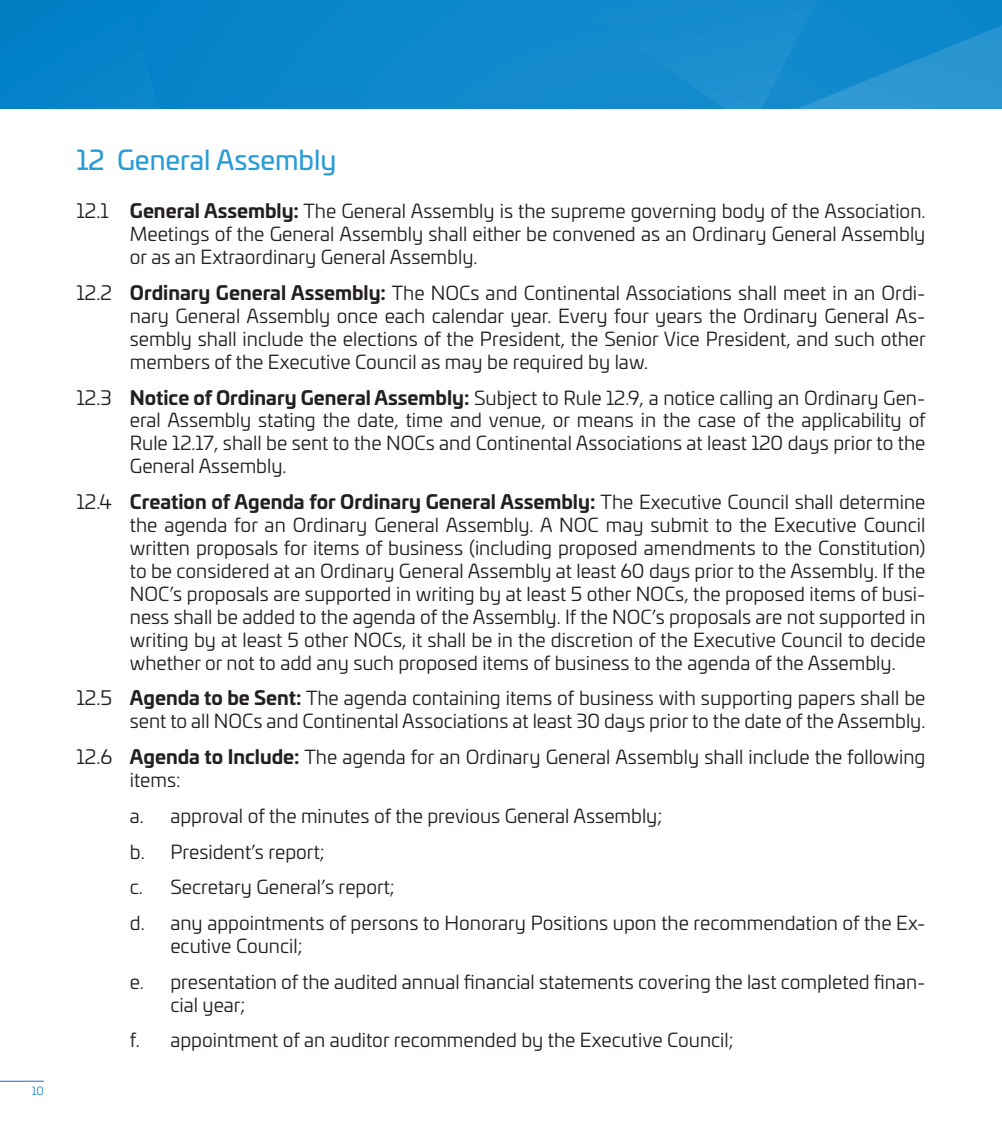
<style>
.page{position:relative;width:1002px;height:1129px;background:#fff}
.page>*{position:absolute;margin:0;border:0;box-sizing:border-box;transform-origin:0 0}
.t1{font:27px "Univia Pro";color:#289cd5}
.t2{font:19.12px/22.9px "Univia Pro";color:#231f20;text-align:justify}
.t3{font:11.25px "Univia Pro";color:#1d87c4}
.s1{font-size:19.8px}
.s2{font-weight:700}
</style>
<div class="page">
<hr style="left:0;top:1081px;width:44px;height:1px;background:#1d87c4">
<img style="left:0;top:0;width:1001px;height:108px">
<p class="t3" style="left:32px;top:1082px;width:14px">10</p>
<p class="t1" style="left:77px;top:140px;width:261px">12 General Assembly</p>
<p class="t2" style="left:130px;top:199px;width:797px;text-indent:-53px"><span class="s1">12.1</span> <span class="s2">General Assembly:</span> The General Assembly is the supreme governing body of the Association.<br>Meetings of the General Assembly shall either be convened as an Ordinary General Assembly or as an Extraordinary General Assembly.</p>
<p class="t2" style="left:130px;top:281px;width:797px;text-indent:-53px"><span class="s1">12.2</span> <span class="s2">Ordinary General Assembly:</span> The NOCs and Continental Associations shall meet in an Ordi&shy;nary General Assembly once each calendar year. Every four years the Ordinary General As&shy;sembly shall include the elections of the President, the Senior Vice President, and such other members of the Executive Council as may be required by law.</p>
<p class="t2" style="left:130px;top:385px;width:797px;text-indent:-53px"><span class="s1">12.3</span> <span class="s2">Notice of Ordinary General Assembly:</span> Subject to Rule 12.9, a notice calling an Ordinary Gen&shy;eral Assembly stating the date, time and venue, or means in the case of the applicability of Rule 12.17, shall be sent to the NOCs and Continental Associations at least 120 days prior to the General Assembly.</p>
<p class="t2" style="left:130px;top:490px;width:797px;text-indent:-53px"><span class="s1">12.4</span> <span class="s2">Creation of Agenda for Ordinary General Assembly:</span> The Executive Council shall determine the agenda for an Ordinary General Assembly. A NOC may submit to the Executive Council written proposals for items of business (including proposed amendments to the Constitution) to be considered at an Ordinary General Assembly at least 60 days prior to the Assembly. If the NOC’s proposals are supported in writing by at least 5 other NOCs, the proposed items of busi&shy;ness shall be added to the agenda of the Assembly. If the NOC’s proposals are not supported in writing by at least 5 other NOCs, it shall be in the discretion of the Executive Council to decide whether or not to add any such proposed items of business to the agenda of the Assembly.</p>
<p class="t2" style="left:77px;top:686px;width:850px;text-align:right"><span class="s1">12.5</span> <span class="s2">Agenda to be Sent:</span> The agenda containing items of business with supporting papers shall be sent to all NOCs and Continental Associations at least 30 days prior to the date of the Assembly.</p>
<p class="t2" style="left:130px;top:745px;width:797px;text-indent:-53px"><span class="s1">12.6</span> <span class="s2">Agenda to Include:</span> The agenda for an Ordinary General Assembly shall include the following items:</p>
<p class="t2" style="left:130px;top:803px;width:534px">a. approval of the minutes of the previous General Assembly;</p>
<p class="t2" style="left:130px;top:839px;width:196px">b. President’s report;</p>
<p class="t2" style="left:130px;top:875px;width:266px">c. Secretary General’s report;</p>
<p class="t2" style="left:170px;top:910px;width:756px;text-indent:-40px">d. any appointments of persons to Honorary Positions upon the recommendation of the Ex&shy;ecutive Council;</p>
<p class="t2" style="left:170px;top:969px;width:756px;text-indent:-40px">e. presentation of the audited annual financial statements covering the last completed finan&shy;cial year;</p>
<p class="t2" style="left:130px;top:1028px;width:605px">f. appointment of an auditor recommended by the Executive Council;</p>
</div>
